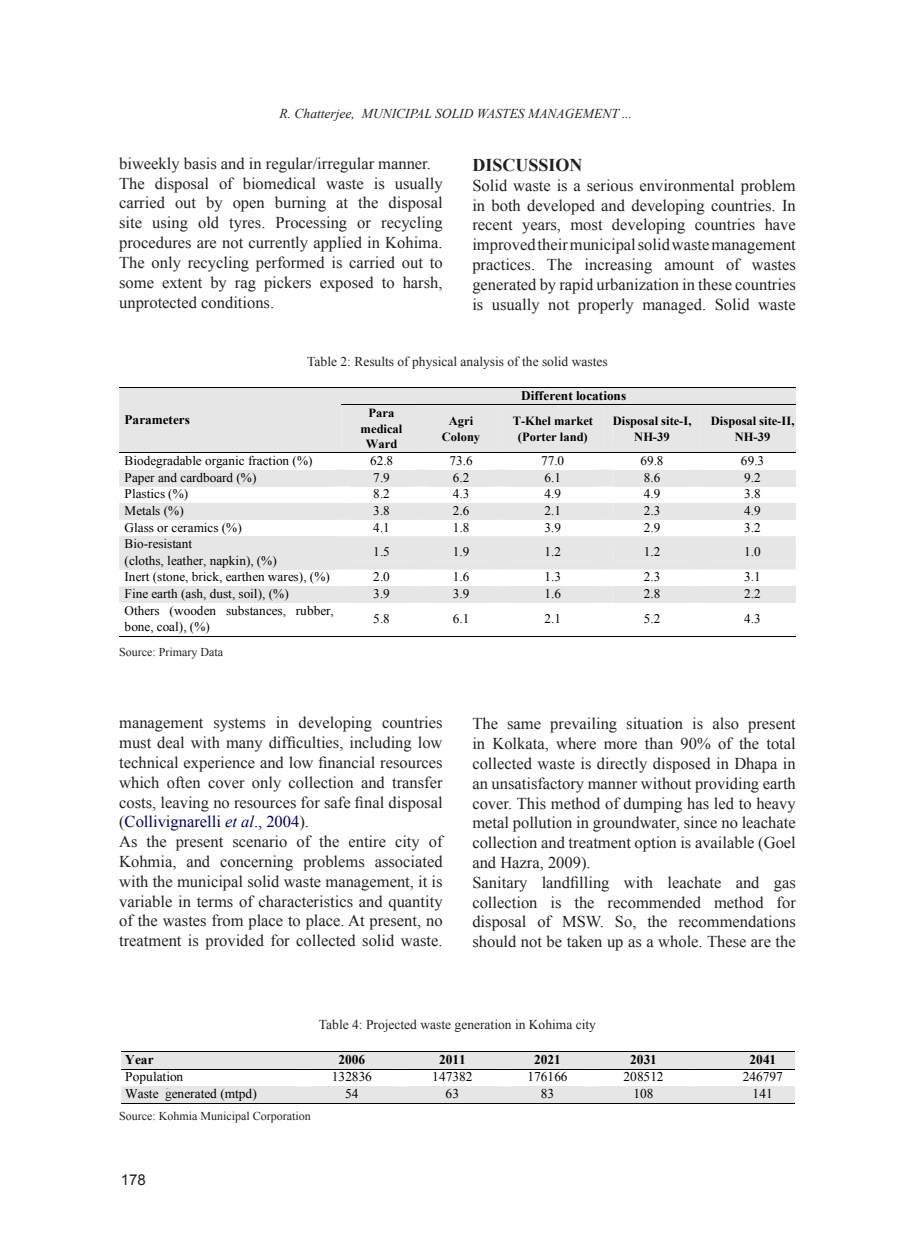
<style>
.page{position:relative;width:915px;height:1255px;background:#fff}
.page>*{position:absolute;margin:0;border:0;box-sizing:border-box;transform-origin:0 0}
.List_Bullet_IPA_Bull{font:700 18px "Times New Roman";color:#231f20}
.t1{font:16.5px/19.8px "Times New Roman";color:#231f20;text-align:justify}
.t2{font:15px "Arial";color:#231f20}
.t3{font:13.5px "Times New Roman";color:#231f20}
.t4{font:italic 13.5px "Times New Roman";color:#231f20}
.t5{font:13.35px "Times New Roman";letter-spacing:.005em;color:#000}
.t6{font:700 13.35px "Times New Roman";letter-spacing:.005em;color:#000}
.t7{font:13.2px/16.5px "Times New Roman";letter-spacing:-.005em;color:#000}
.t8{font:700 13.2px "Times New Roman";letter-spacing:-.005em;color:#000}
.t9{font:700 12.45px/15.9px "Times New Roman";color:#000;text-align:center}
.t10{font:12px "Times New Roman";color:#231f20}
.s1{color:#006}
.s2{font-style:italic;color:#006}
</style>
<div class="page">
<div style="left:119px;top:387px;width:676px;height:66px;background:#e6e6e6"></div>
<hr style="left:699px;top:452px;width:96px;height:1px;background:#000">
<div style="left:119px;top:470px;width:579px;height:16px;background:#e6e6e6"></div>
<div style="left:612px;top:470px;width:79px;height:16px;background:#e6e6e6"></div>
<div style="left:698px;top:470px;width:9px;height:16px;background:#e6e6e6"></div>
<div style="left:707px;top:470px;width:88px;height:16px;background:#e6e6e6"></div>
<div style="left:119px;top:503px;width:579px;height:17px;background:#e6e6e6"></div>
<div style="left:612px;top:503px;width:79px;height:17px;background:#e6e6e6"></div>
<div style="left:698px;top:503px;width:9px;height:17px;background:#e6e6e6"></div>
<div style="left:707px;top:503px;width:88px;height:17px;background:#e6e6e6"></div>
<div style="left:119px;top:536px;width:676px;height:33px;background:#e6e6e6"></div>
<div style="left:707px;top:544px;width:88px;height:17px;background:#e6e6e6"></div>
<div style="left:119px;top:586px;width:579px;height:17px;background:#e6e6e6"></div>
<div style="left:612px;top:586px;width:79px;height:17px;background:#e6e6e6"></div>
<div style="left:698px;top:586px;width:9px;height:17px;background:#e6e6e6"></div>
<div style="left:707px;top:586px;width:88px;height:17px;background:#e6e6e6"></div>
<hr style="left:119px;top:636px;width:223px;height:1px;background:#000">
<hr style="left:341px;top:636px;width:80px;height:1px;background:#000">
<hr style="left:421px;top:636px;width:79px;height:1px;background:#000">
<hr style="left:500px;top:636px;width:104px;height:1px;background:#000">
<hr style="left:604px;top:636px;width:95px;height:1px;background:#000">
<hr style="left:699px;top:636px;width:96px;height:1px;background:#000">
<div style="left:695px;top:1051px;width:9px;height:17px;background:#e6e6e6"></div>
<div style="left:704px;top:1051px;width:90px;height:17px;background:#e6e6e6"></div>
<hr style="left:696px;top:1050px;width:98px;height:1px;background:#000">
<div style="left:121px;top:1051px;width:575px;height:18px;background:#e6e6e6"></div>
<hr style="left:696px;top:1068px;width:98px;height:1px;background:#000">
<div style="left:695px;top:1086px;width:9px;height:17px;background:#e6e6e6"></div>
<div style="left:704px;top:1086px;width:90px;height:17px;background:#e6e6e6"></div>
<div style="left:121px;top:1086px;width:574px;height:18px;background:#e6e6e6"></div>
<hr style="left:695px;top:1103px;width:99px;height:1px;background:#000">
<div style="left:162px;top:1089px;width:10px;height:13px;background:#e6e6e6"></div>
<p class="t4" style="left:279px;top:104px;width:354px">R. Chatterjee, MUNICIPAL SOLID WASTES MANAGEMENT ...</p>
<p class="t1" style="left:119px;top:153px;width:313px">biweekly basis and in regular/irregular manner.</p>
<p class="t1" style="left:119px;top:173px;width:325px">The disposal of biomedical waste is usually carried out by open burning at the disposal site using old tyres. Processing or recycling procedures are not currently applied in Kohima.<br>The only recycling performed is carried out to some extent by rag pickers exposed to harsh, unprotected conditions.</p>
<p class="List_Bullet_IPA_Bull" style="left:472px;top:152px;width:112px">DISCUSSION</p>
<p class="t1" style="left:472px;top:175px;width:325px">Solid waste is a serious environmental problem in both developed and developing countries. In recent years, most developing countries have improved their municipal solid waste management practices. The increasing amount of wastes generated by rapid urbanization in these countries is usually not properly managed. Solid waste</p>
<p class="t3" style="left:307px;top:352px;width:302px">Table 2: Results of physical analysis of the solid wastes</p>
<p class="t8" style="left:521px;top:386px;width:106px">Different locations</p>
<p class="t8" style="left:125px;top:410px;width:67px">Parameters</p>
<p class="t9" style="left:360px;top:404px;width:43px">Para medical<br>Ward</p>
<p class="t9" style="left:441px;top:412px;width:40px">Agri<br>Colony</p>
<p class="t9" style="left:512px;top:412px;width:82px">T-Khel market (Porter land)</p>
<p class="t9" style="left:612px;top:412px;width:80px">Disposal site-I,<br>NH-39</p>
<p class="t9" style="left:710px;top:412px;width:85px">Disposal site-II,<br>NH-39</p>
<p class="t7" style="left:125px;top:452px;width:189px">Biodegradable organic fraction (%)</p>
<p class="t7" style="left:370px;top:452px;width:25px">62.8</p>
<p class="t7" style="left:449px;top:452px;width:25px">73.6</p>
<p class="t7" style="left:541px;top:452px;width:25px">77.0</p>
<p class="t7" style="left:640px;top:452px;width:25px">69.8</p>
<p class="t7" style="left:740px;top:452px;width:25px">69.3</p>
<p class="t7" style="left:125px;top:469px;width:133px">Paper and cardboard (%)</p>
<p class="t7" style="left:373px;top:469px;width:18px">7.9</p>
<p class="t7" style="left:452px;top:469px;width:18px">6.2</p>
<p class="t7" style="left:544px;top:469px;width:18px">6.1</p>
<p class="t7" style="left:643px;top:469px;width:18px">8.6</p>
<p class="t7" style="left:744px;top:469px;width:18px">9.2</p>
<p class="t7" style="left:125px;top:485px;width:65px">Plastics (%)</p>
<p class="t7" style="left:373px;top:485px;width:18px">8.2</p>
<p class="t7" style="left:452px;top:485px;width:18px">4.3</p>
<p class="t7" style="left:544px;top:485px;width:18px">4.9</p>
<p class="t7" style="left:643px;top:485px;width:18px">4.9</p>
<p class="t7" style="left:744px;top:485px;width:18px">3.8</p>
<p class="t7" style="left:125px;top:502px;width:61px">Metals (%)</p>
<p class="t7" style="left:373px;top:502px;width:18px">3.8</p>
<p class="t7" style="left:452px;top:502px;width:18px">2.6</p>
<p class="t7" style="left:544px;top:502px;width:18px">2.1</p>
<p class="t7" style="left:643px;top:502px;width:18px">2.3</p>
<p class="t7" style="left:744px;top:502px;width:18px">4.9</p>
<p class="t7" style="left:125px;top:518px;width:119px">Glass or ceramics (%)</p>
<p class="t7" style="left:373px;top:518px;width:18px">4.1</p>
<p class="t7" style="left:452px;top:518px;width:18px">1.8</p>
<p class="t7" style="left:544px;top:518px;width:18px">3.9</p>
<p class="t7" style="left:643px;top:518px;width:18px">2.9</p>
<p class="t7" style="left:744px;top:518px;width:18px">3.2</p>
<p class="t7" style="left:125px;top:535px;width:154px">Bio-resistant<br>(cloths, leather, napkin), (%)</p>
<p class="t7" style="left:373px;top:543px;width:18px">1.5</p>
<p class="t7" style="left:452px;top:543px;width:18px">1.9</p>
<p class="t7" style="left:544px;top:543px;width:18px">1.2</p>
<p class="t7" style="left:643px;top:543px;width:18px">1.2</p>
<p class="t7" style="left:744px;top:543px;width:18px">1.0</p>
<p class="t7" style="left:125px;top:568px;width:207px">Inert (stone, brick, earthen wares), (%)</p>
<p class="t7" style="left:373px;top:568px;width:18px">2.0</p>
<p class="t7" style="left:452px;top:568px;width:18px">1.6</p>
<p class="t7" style="left:544px;top:568px;width:18px">1.3</p>
<p class="t7" style="left:643px;top:568px;width:18px">2.3</p>
<p class="t7" style="left:744px;top:568px;width:18px">3.1</p>
<p class="t7" style="left:125px;top:585px;width:166px">Fine earth (ash, dust, soil), (%)</p>
<p class="t7" style="left:373px;top:585px;width:18px">3.9</p>
<p class="t7" style="left:452px;top:585px;width:18px">3.9</p>
<p class="t7" style="left:544px;top:585px;width:18px">1.6</p>
<p class="t7" style="left:643px;top:585px;width:18px">2.8</p>
<p class="t7" style="left:744px;top:585px;width:18px">2.2</p>
<p class="t7" style="left:125px;top:601px;width:211px">Others (wooden substances, rubber, bone, coal), (%)</p>
<p class="t7" style="left:373px;top:610px;width:18px">5.8</p>
<p class="t7" style="left:452px;top:610px;width:18px">6.1</p>
<p class="t7" style="left:544px;top:610px;width:18px">2.1</p>
<p class="t7" style="left:643px;top:610px;width:18px">5.2</p>
<p class="t7" style="left:744px;top:610px;width:18px">4.3</p>
<p class="t10" style="left:119px;top:643px;width:105px">Source: Primary Data</p>
<p class="t1" style="left:119px;top:712px;width:325px">management systems in developing countries must deal with many difficulties, including low technical experience and low financial resources which often cover only collection and transfer costs, leaving no resources for safe final disposal (<span class="s1">Collivignarelli</span> <span class="s2">et al</span><span class="s1">., 2004</span>).</p>
<p class="t1" style="left:119px;top:831px;width:325px">As the present scenario of the entire city of Kohmia, and concerning problems associated with the municipal solid waste management, it is variable in terms of characteristics and quantity of the wastes from place to place. At present, no treatment is provided for collected solid waste.</p>
<p class="t1" style="left:472px;top:713px;width:325px">The same prevailing situation is also present in Kolkata, where more than 90% of the total collected waste is directly disposed in Dhapa in an unsatisfactory manner without providing earth cover. This method of dumping has led to heavy metal pollution in groundwater, since no leachate collection and treatment option is available (Goel and Hazra, 2009).</p>
<p class="t1" style="left:472px;top:872px;width:325px">Sanitary landfilling with leachate and gas collection is the recommended method for disposal of MSW. So, the recommendations should not be taken up as a whole. These are the</p>
<p class="t3" style="left:319px;top:1015px;width:278px">Table 4: Projected waste generation in Kohima city</p>
<p class="t6" style="left:125px;top:1050px;width:30px">Year</p>
<p class="t6" style="left:338px;top:1050px;width:28px">2006</p>
<p class="t6" style="left:439px;top:1050px;width:28px">2011</p>
<p class="t6" style="left:534px;top:1050px;width:28px">2021</p>
<p class="t6" style="left:630px;top:1050px;width:28px">2031</p>
<p class="t6" style="left:749px;top:1050px;width:28px">2041</p>
<p class="t5" style="left:125px;top:1067px;width:59px">Population</p>
<p class="t5" style="left:331px;top:1067px;width:42px">132836</p>
<p class="t5" style="left:432px;top:1067px;width:42px">147382</p>
<p class="t5" style="left:527px;top:1067px;width:42px">176166</p>
<p class="t5" style="left:623px;top:1067px;width:42px">208512</p>
<p class="t5" style="left:742px;top:1067px;width:42px">246797</p>
<p class="t5" style="left:125px;top:1084px;width:133px">Waste Generated (mtpd)</p>
<p class="t5" style="left:345px;top:1084px;width:15px">54</p>
<p class="t5" style="left:445px;top:1084px;width:15px">63</p>
<p class="t5" style="left:540px;top:1084px;width:15px">83</p>
<p class="t5" style="left:633px;top:1084px;width:22px">108</p>
<p class="t5" style="left:752px;top:1084px;width:22px">141</p>
<p class="t3" style="left:165px;top:1084px;width:8px">g</p>
<p class="t10" style="left:119px;top:1107px;width:193px">Source: Kohmia Municipal Corporation</p>
<p class="t2" style="left:121px;top:1170px;width:27px">178</p>
</div>
